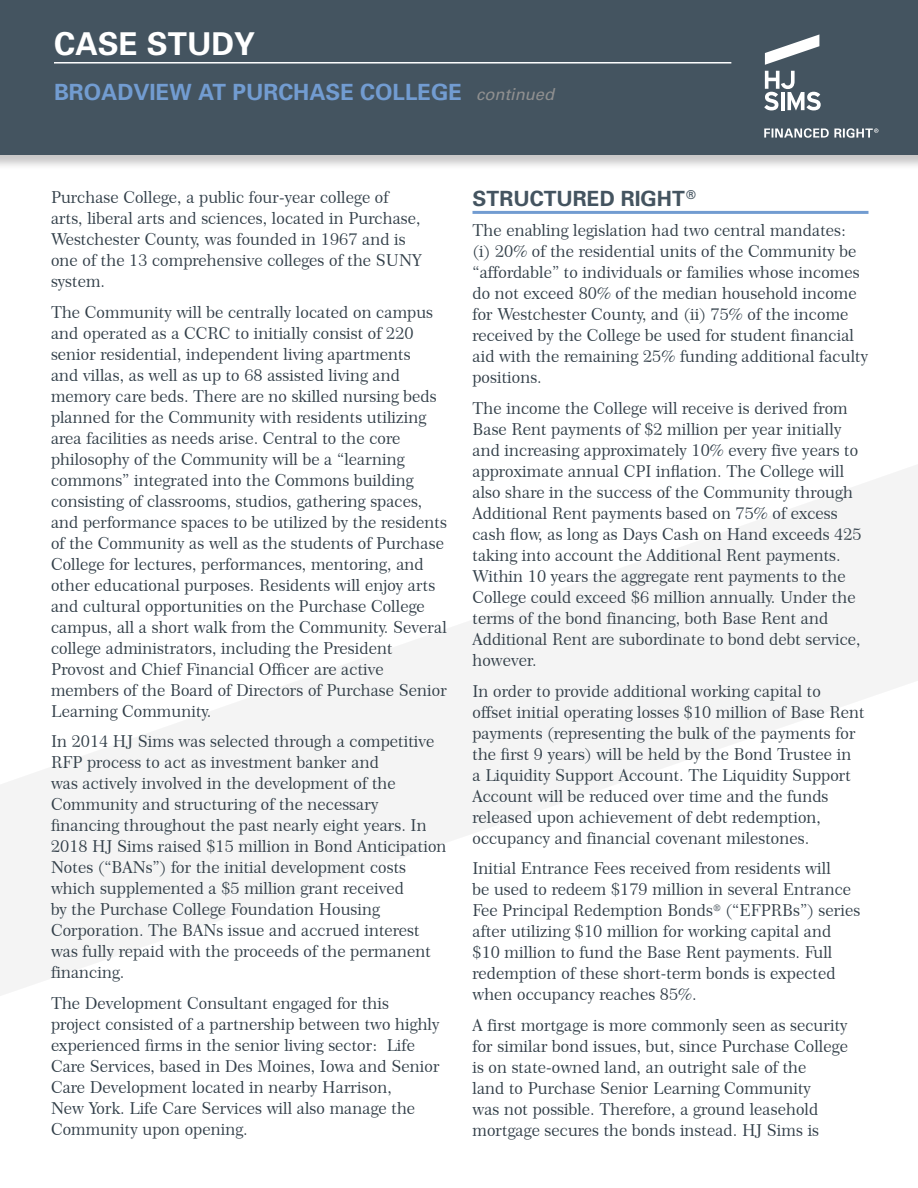
<style>
.page{position:relative;width:918px;height:1188px;background:#fff}
.page>*{position:absolute;margin:0;border:0;box-sizing:border-box;transform-origin:0 0}
.t1{font:700 31.5px "Univers";color:#fff}
.t2{font:700 22.35px "Univers";color:#729cd1}
.RIGHT{font:700 21px "Univers";color:#445460}
.Body_Copy{font:16.5px/21px "Century 751 BT Roman B";color:#313e48}
.s1{font-family:"Univers LT Std";font-weight:400;font-style:italic;font-size:16.5px;color:#909090}
</style>
<div class="page">
<div style="left:0;top:0;width:918px;height:170px;background:#231f20;opacity:.25"></div>
<div style="left:0;top:0;width:918px;height:155px;background:#445460"></div>
<hr style="left:54px;top:62px;width:677px;height:2px;background:#fff">
<svg style="left:765px;top:34px;width:54px;height:31px"></svg>
<svg style="left:764px;top:71px;width:57px;height:40px"></svg>
<svg style="left:764px;top:128px;width:114px;height:10px"></svg>
<svg style="left:0;top:465px;width:918px;height:531px"></svg>
<hr style="left:472px;top:211px;width:396px;height:3px;background:#729cd1">
<h1 class="t1" style="left:54px;top:25px;width:203px">CASE STUDY</h1>
<p class="t2" style="left:54px;top:78px;width:502px">BROADVIEW AT PURCHASE COLLEGE <span class="s1">continued</span></p>
<p class="Body_Copy" style="left:51px;top:186px;width:372px">Purchase College, a public four-year college of arts, liberal arts and sciences, located in Purchase, Westchester County, was founded in 1967 and is one of the 13 comprehensive colleges of the SUNY system.</p>
<p class="Body_Copy" style="left:51px;top:301px;width:397px">The Community will be centrally located on campus and operated as a CCRC to initially consist of 220 senior residential, independent living apartments<br>and villas, as well as up to 68 assisted living and memory care beds. There are no skilled nursing beds planned for the Community with residents utilizing area facilities as needs arise. Central to the core philosophy of the Community will be a “learning commons” integrated into the Commons building consisting of classrooms, studios, gathering spaces, and performance spaces to be utilized by the residents of the Community as well as the students of Purchase College for lectures, performances, mentoring, and other educational purposes. Residents will enjoy arts and cultural opportunities on the Purchase College campus, all a short walk from the Community. Several college administrators, including the President Provost and Chief Financial Officer are active members of the Board of Directors of Purchase Senior Learning Community.</p>
<p class="Body_Copy" style="left:51px;top:731px;width:397px">In 2014 HJ Sims was selected through a competitive RFP process to act as investment banker and<br>was actively involved in the development of the Community and structuring of the necessary financing throughout the past nearly eight years. In 2018 HJ Sims raised $15 million in Bond Anticipation Notes (“BANs”) for the initial development costs which supplemented a $5 million grant received<br>by the Purchase College Foundation Housing Corporation. The BANs issue and accrued interest was fully repaid with the proceeds of the permanent financing.</p>
<p class="Body_Copy" style="left:51px;top:993px;width:390px">The Development Consultant engaged for this project consisted of a partnership between two highly experienced firms in the senior living sector: Life Care Services, based in Des Moines, Iowa and Senior Care Development located in nearby Harrison,<br>New York. Life Care Services will also manage the Community upon opening.</p>
<p class="RIGHT" style="left:472px;top:185px;width:225px">STRUCTURED RIGHT<sup>®</sup></p>
<p class="Body_Copy" style="left:472px;top:220px;width:397px">The enabling legislation had two central mandates: (i) 20% of the residential units of the Community be “affordable” to individuals or families whose incomes do not exceed 80% of the median household income for Westchester County, and (ii) 75% of the income received by the College be used for student financial aid with the remaining 25% funding additional faculty positions.</p>
<p class="Body_Copy" style="left:472px;top:397px;width:391px">The income the College will receive is derived from Base Rent payments of $2 million per year initially and increasing approximately 10% every five years to approximate annual CPI inflation. The College will also share in the success of the Community through Additional Rent payments based on 75% of excess cash flow, as long as Days Cash on Hand exceeds 425 taking into account the Additional Rent payments.<br>Within 10 years the aggregate rent payments to the College could exceed $6 million annually. Under the terms of the bond financing, both Base Rent and Additional Rent are subordinate to bond debt service, however.</p>
<p class="Body_Copy" style="left:472px;top:680px;width:394px">In order to provide additional working capital to offset initial operating losses $10 million of Base Rent payments (representing the bulk of the payments for the first 9 years) will be held by the Bond Trustee in<br>a Liquidity Support Account. The Liquidity Support Account will be reduced over time and the funds released upon achievement of debt redemption, occupancy and financial covenant milestones.</p>
<p class="Body_Copy" style="left:472px;top:858px;width:389px">Initial Entrance Fees received from residents will<br>be used to redeem $179 million in several Entrance Fee Principal Redemption Bonds<sup>®</sup> (“EFPRBs”) series after utilizing $10 million for working capital and $10 million to fund the Base Rent payments. Full redemption of these short-term bonds is expected when occupancy reaches 85%.</p>
<p class="Body_Copy" style="left:472px;top:1015px;width:377px">A first mortgage is more commonly seen as security for similar bond issues, but, since Purchase College is on state-owned land, an outright sale of the<br>land to Purchase Senior Learning Community<br>was not possible. Therefore, a ground leasehold mortgage secures the bonds instead. HJ Sims is</p>
</div>
